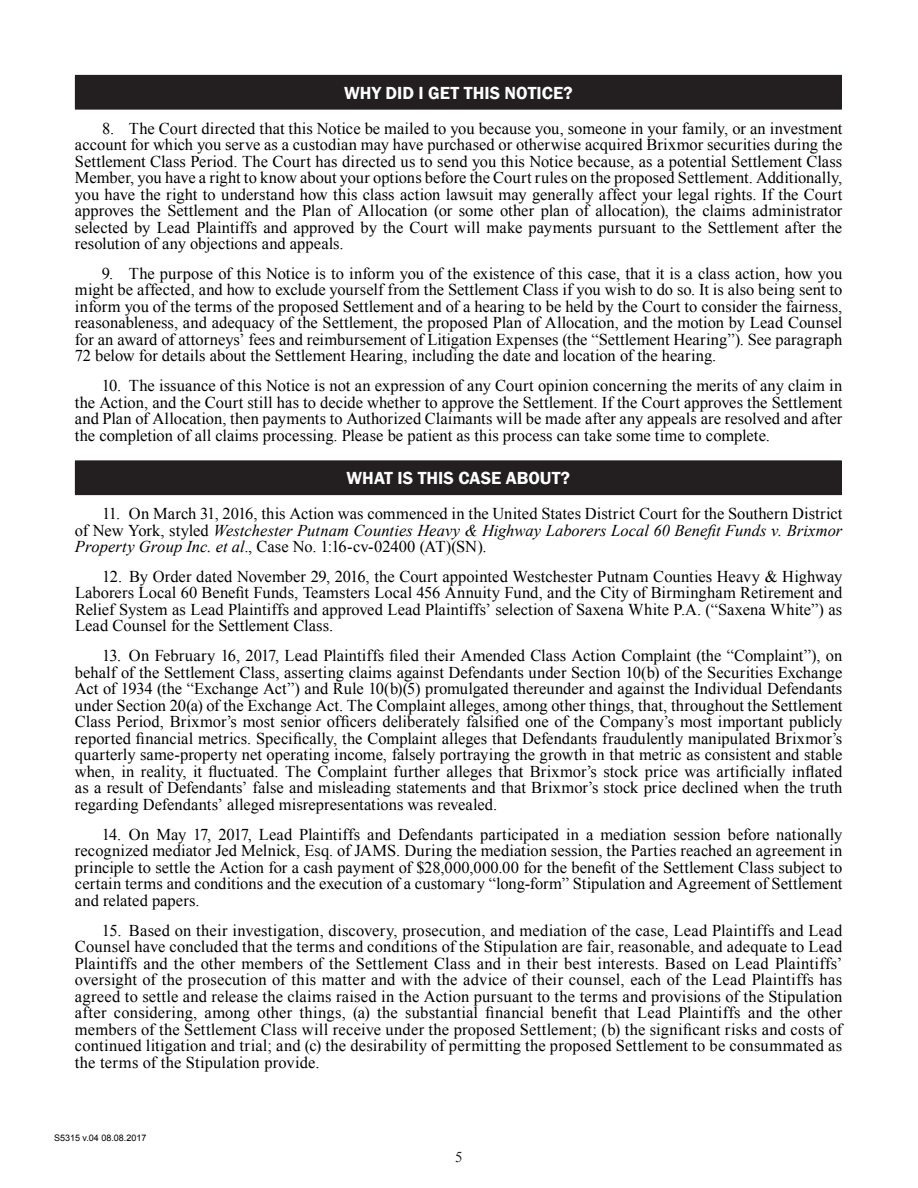
<style>
.page{position:relative;width:918px;height:1188px;background:#fff}
.page>*{position:absolute;margin:0;border:0;box-sizing:border-box;transform-origin:0 0}
.t1{font:600 18px "Franklin Gothic";color:#fff}
.t2{font:16.5px/16.5px "Times New Roman";color:#000;text-align:justify}
.t3{font:15px "Times New Roman";color:#231f20}
.t4{font:9px "Arial";color:#000}
.s1{font-style:italic}
</style>
<div class="page">
<div style="left:75px;top:75px;width:766px;height:34px;background:#231f20"></div>
<hr style="left:75px;top:75px;width:767px;height:1px;background:#231f20">
<hr style="left:841px;top:76px;width:1px;height:33px;background:#231f20">
<hr style="left:75px;top:109px;width:767px;height:1px;background:#231f20">
<div style="left:75px;top:461px;width:766px;height:34px;background:#231f20"></div>
<hr style="left:75px;top:460px;width:767px;height:1px;background:#231f20">
<hr style="left:841px;top:461px;width:1px;height:33px;background:#231f20">
<hr style="left:75px;top:494px;width:767px;height:1px;background:#231f20">
<p class="t1" style="left:344px;top:81px;width:230px">WHY DID I GET THIS NOTICE?</p>
<p class="t2" style="left:75px;top:119px;width:769px;text-indent:27px">8. The Court directed that this Notice be mailed to you because you, someone in your family, or an investment account for which you serve as a custodian may have purchased or otherwise acquired Brixmor securities during the Settlement Class Period. The Court has directed us to send you this Notice because, as a potential Settlement Class Member, you have a right to know about your options before the Court rules on the proposed Settlement. Additionally, you have the right to understand how this class action lawsuit may generally affect your legal rights. If the Court approves the Settlement and the Plan of Allocation (or some other plan of allocation), the claims administrator selected by Lead Plaintiffs and approved by the Court will make payments pursuant to the Settlement after the resolution of any objections and appeals.</p>
<p class="t2" style="left:75px;top:265px;width:769px;text-indent:27px">9. The purpose of this Notice is to inform you of the existence of this case, that it is a class action, how you might be affected, and how to exclude yourself from the Settlement Class if you wish to do so. It is also being sent to inform you of the terms of the proposed Settlement and of a hearing to be held by the Court to consider the fairness, reasonableness, and adequacy of the Settlement, the proposed Plan of Allocation, and the motion by Lead Counsel for an award of attorneys’ fees and reimbursement of Litigation Expenses (the “Settlement Hearing”). See paragraph 72 below for details about the Settlement Hearing, including the date and location of the hearing.</p>
<p class="t2" style="left:75px;top:377px;width:769px;text-indent:27px">10. The issuance of this Notice is not an expression of any Court opinion concerning the merits of any claim in the Action, and the Court still has to decide whether to approve the Settlement. If the Court approves the Settlement and Plan of Allocation, then payments to Authorized Claimants will be made after any appeals are resolved and after the completion of all claims processing. Please be patient as this process can take some time to complete.</p>
<p class="t1" style="left:347px;top:467px;width:225px">WHAT IS THIS CASE ABOUT?</p>
<p class="t2" style="left:75px;top:505px;width:769px;text-indent:27px">11. On March 31, 2016, this Action was commenced in the United States District Court for the Southern District of New York, styled <span class="s1">Westchester Putnam Counties Heavy &amp; Highway Laborers Local 60 Benefit Funds v. Brixmor Property Group Inc. et al</span>., Case No. 1:16-cv-02400 (AT)(SN).</p>
<p class="t2" style="left:75px;top:568px;width:769px;text-indent:27px">12. By Order dated November 29, 2016, the Court appointed Westchester Putnam Counties Heavy &amp; Highway Laborers Local 60 Benefit Funds, Teamsters Local 456 Annuity Fund, and the City of Birmingham Retirement and Relief System as Lead Plaintiffs and approved Lead Plaintiffs’ selection of Saxena White P.A. (“Saxena White”) as Lead Counsel for the Settlement Class.</p>
<p class="t2" style="left:75px;top:647px;width:769px;text-indent:27px">13. On February 16, 2017, Lead Plaintiffs filed their Amended Class Action Complaint (the “Complaint”), on behalf of the Settlement Class, asserting claims against Defendants under Section 10(b) of the Securities Exchange Act of 1934 (the “Exchange Act”) and Rule 10(b)(5) promulgated thereunder and against the Individual Defendants under Section 20(a) of the Exchange Act. The Complaint alleges, among other things, that, throughout the Settlement Class Period, Brixmor’s most senior officers deliberately falsified one of the Company’s most important publicly reported financial metrics. Specifically, the Complaint alleges that Defendants fraudulently manipulated Brixmor’s quarterly same-property net operating income, falsely portraying the growth in that metric as consistent and stable when, in reality, it fluctuated. The Complaint further alleges that Brixmor’s stock price was artificially inflated as a result of Defendants’ false and misleading statements and that Brixmor’s stock price declined when the truth regarding Defendants’ alleged misrepresentations was revealed.</p>
<p class="t2" style="left:75px;top:826px;width:769px;text-indent:27px">14. On May 17, 2017, Lead Plaintiffs and Defendants participated in a mediation session before nationally recognized mediator Jed Melnick, Esq. of JAMS. During the mediation session, the Parties reached an agreement in principle to settle the Action for a cash payment of $28,000,000.00 for the benefit of the Settlement Class subject to certain terms and conditions and the execution of a customary “long-form” Stipulation and Agreement of Settlement and related papers.</p>
<p class="t2" style="left:75px;top:922px;width:769px;text-indent:27px">15. Based on their investigation, discovery, prosecution, and mediation of the case, Lead Plaintiffs and Lead Counsel have concluded that the terms and conditions of the Stipulation are fair, reasonable, and adequate to Lead Plaintiffs and the other members of the Settlement Class and in their best interests. Based on Lead Plaintiffs’ oversight of the prosecution of this matter and with the advice of their counsel, each of the Lead Plaintiffs has agreed to settle and release the claims raised in the Action pursuant to the terms and provisions of the Stipulation after considering, among other things, (a) the substantial financial benefit that Lead Plaintiffs and the other members of the Settlement Class will receive under the proposed Settlement; (b) the significant risks and costs of continued litigation and trial; and (c) the desirability of permitting the proposed Settlement to be consummated as the terms of the Stipulation provide.</p>
<p class="t4" style="left:54px;top:1131px;width:94px">S5315 v.04 08.08.2017</p>
<p class="t3" style="left:455px;top:1147px;width:9px">5</p>
</div>
